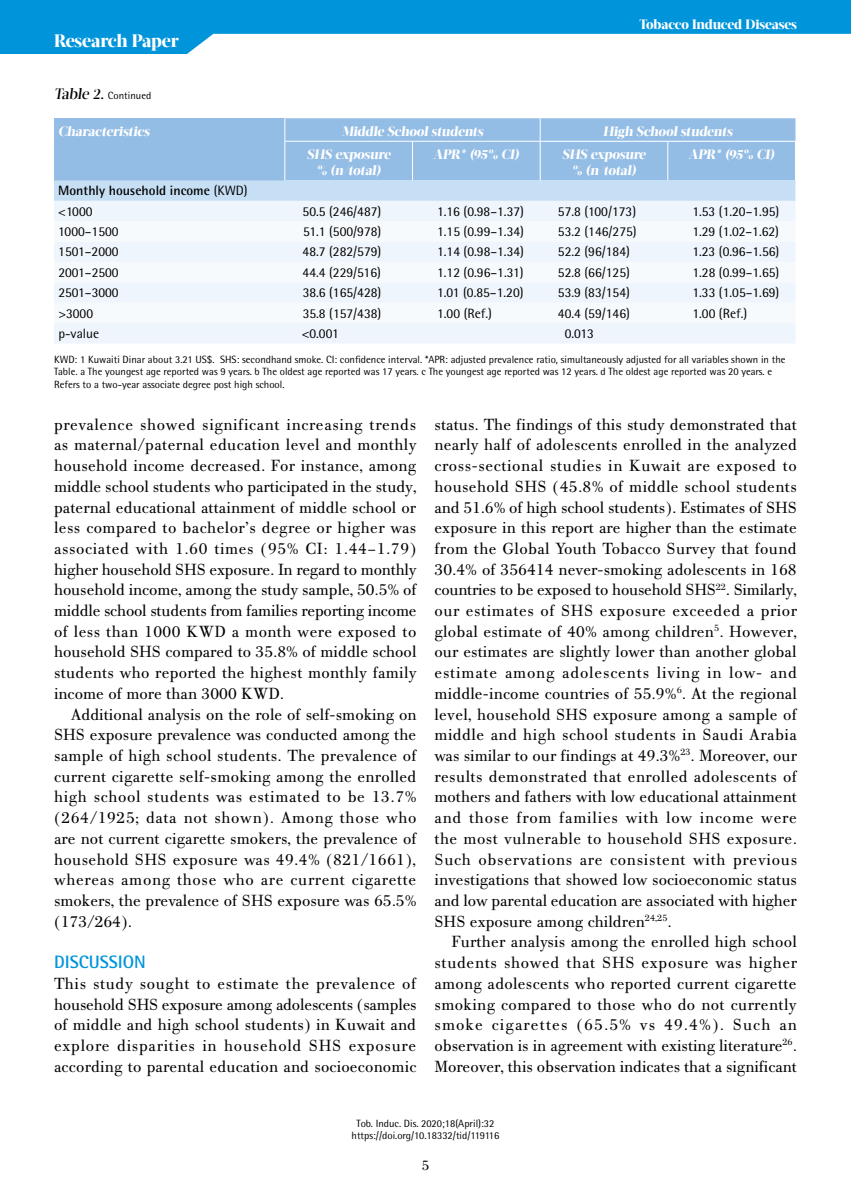
<style>
.page{position:relative;width:851px;height:1191px;background:#fff}
.page>*{position:absolute;margin:0;border:0;box-sizing:border-box;transform-origin:0 0}
.t1{font:800 18px "Acta Display W04";letter-spacing:-.01em;color:#fff}
.t2{font:700 18px "Rotis Semi Sans Hel";color:#0095da}
.t3{font:17.25px/20.7px "PF Bodoni Text";color:#000;text-align:justify}
.t4{font:15px "PF Bodoni Text";color:#000}
.t5{font:13.5px "Rotis Semi Sans Hel";color:#000}
.t6{font:800 13.5px/16.2px "Acta Display W04";letter-spacing:-.01em;color:#fff;text-align:center}
.t7{font:700 13.5px/20.4px "Rotis Semi Sans Hel";color:#000}
.t8{font:10.5px/12.6px "Rotis Semi Sans Hel";color:#000;text-align:center}
.s1{font-family:"Acta Display W04";font-weight:500;font-size:15px}
.s2{font-weight:400}
</style>
<div class="page">
<svg style="left:0;top:0;width:850px;height:54px;fill:#0095da"></svg>
<div style="left:54px;top:201px;width:741px;height:142px;background:#eef5fc"></div>
<svg style="left:54px;top:221px;width:741px;height:102px"></svg>
<svg style="left:54px;top:118px;width:741px;height:83px;background:#a1c6e8"></svg>
<hr style="left:284px;top:141px;width:1px;height:39px;background:#fff">
<hr style="left:412px;top:141px;width:1px;height:39px;background:#fff">
<hr style="left:540px;top:141px;width:1px;height:39px;background:#fff">
<hr style="left:667px;top:141px;width:1px;height:39px;background:#fff">
<hr style="left:285px;top:141px;width:127px;height:1px;background:#fff">
<hr style="left:412px;top:141px;width:128px;height:1px;background:#fff">
<hr style="left:540px;top:141px;width:127px;height:1px;background:#fff">
<hr style="left:667px;top:141px;width:128px;height:1px;background:#fff">
<p class="t1" style="left:54px;top:30px;width:126px">Research Paper</p>
<p class="t8" style="left:54px;top:89px;width:99px"><span class="s1">Table 2.</span> Continued</p>
<p class="t6" style="left:639px;top:17px;width:159px">Tobacco Induced Diseases</p>
<p class="t6" style="left:58px;top:123px;width:95px">Characteristics</p>
<p class="t6" style="left:341px;top:123px;width:145px">Middle Schoolstudents</p>
<p class="t6" style="left:603px;top:123px;width:133px">High Schoolstudents</p>
<p class="t6" style="left:307px;top:146px;width:87px">SHS exposure % (n/total)</p>
<p class="t6" style="left:433px;top:146px;width:90px">APR* (95% CI)</p>
<p class="t6" style="left:562px;top:146px;width:87px">SHS exposure % (n/total)</p>
<p class="t6" style="left:688px;top:146px;width:90px">APR* (95% CI)</p>
<p class="t7" style="left:58px;top:180px;width:191px">Monthly household income <span class="s2">(KWD) &lt;1000</span></p>
<p class="t5" style="left:302px;top:203px;width:80px">50.5 (246/487)</p>
<p class="t5" style="left:437px;top:203px;width:88px">1.16 (0.98–1.37)</p>
<p class="t5" style="left:558px;top:203px;width:80px">57.8 (100/173)</p>
<p class="t5" style="left:692px;top:203px;width:88px">1.53 (1.20–1.95)</p>
<p class="t5" style="left:58px;top:223px;width:62px">1000–1500</p>
<p class="t5" style="left:303px;top:223px;width:80px">51.1 (500/978)</p>
<p class="t5" style="left:437px;top:223px;width:88px">1.15 (0.99–1.34)</p>
<p class="t5" style="left:558px;top:223px;width:80px">53.2 (146/275)</p>
<p class="t5" style="left:692px;top:223px;width:88px">1.29 (1.02–1.62)</p>
<p class="t5" style="left:58px;top:244px;width:62px">1501–2000</p>
<p class="t5" style="left:302px;top:244px;width:80px">48.7 (282/579)</p>
<p class="t5" style="left:437px;top:244px;width:88px">1.14 (0.98–1.34)</p>
<p class="t5" style="left:558px;top:244px;width:73px">52.2 (96/184)</p>
<p class="t5" style="left:692px;top:244px;width:88px">1.23 (0.96–1.56)</p>
<p class="t5" style="left:58px;top:264px;width:62px">2001–2500</p>
<p class="t5" style="left:302px;top:264px;width:80px">44.4 (229/516)</p>
<p class="t5" style="left:437px;top:264px;width:88px">1.12 (0.96–1.31)</p>
<p class="t5" style="left:558px;top:264px;width:73px">52.8 (66/125)</p>
<p class="t5" style="left:692px;top:264px;width:88px">1.28 (0.99–1.65)</p>
<p class="t5" style="left:58px;top:285px;width:62px">2501–3000</p>
<p class="t5" style="left:302px;top:285px;width:80px">38.6 (165/428)</p>
<p class="t5" style="left:437px;top:285px;width:88px">1.01 (0.85–1.20)</p>
<p class="t5" style="left:558px;top:285px;width:73px">53.9 (83/154)</p>
<p class="t5" style="left:692px;top:285px;width:88px">1.33 (1.05–1.69)</p>
<p class="t5" style="left:58px;top:305px;width:36px">&gt;3000</p>
<p class="t5" style="left:302px;top:305px;width:80px">35.8 (157/438)</p>
<p class="t5" style="left:437px;top:305px;width:56px">1.00 (Ref.)</p>
<p class="t5" style="left:558px;top:305px;width:73px">40.4 (59/146)</p>
<p class="t5" style="left:692px;top:305px;width:56px">1.00 (Ref.)</p>
<p class="t5" style="left:58px;top:325px;width:42px">p-value</p>
<p class="t5" style="left:301px;top:325px;width:39px">&lt;0.001</p>
<p class="t5" style="left:564px;top:325px;width:31px">0.013</p>
<p class="t8" style="left:54px;top:353px;width:733px;text-align:left">KWD: 1 Kuwaiti Dinar about 3.21 US$. SHS: secondhand smoke. CI: confidence interval. *APR: adjusted prevalence ratio, simultaneously adjusted for all variables shown in the<br>Table. a The youngest age reported was 9 years. b The oldest age reported was 17 years. c The youngest age reported was 12 years. d The oldest age reported was 20 years. e<br>Refers to a two-year associate degree post high school.</p>
<p class="t3" style="left:54px;top:414px;width:364px">prevalence showed significant increasing trends as maternal/paternal education level and monthly household income decreased. For instance, among middle school students who participated in the study, paternal educational attainment of middle school or less compared to bachelor’s degree or higher was associated with 1.60 times (95% CI: 1.44–1.79) higher household SHS exposure. In regard to monthly household income, among the study sample, 50.5% of middle school students from families reporting income of less than 1000 KWD a month were exposed to household SHS compared to 35.8% of middle school students who reported the highest monthly family income of more than 3000 KWD.</p>
<p class="t3" style="left:54px;top:704px;width:364px;text-indent:17px">Additional analysis on the role of self-smoking on SHS exposure prevalence was conducted among the sample of high school students. The prevalence of current cigarette self-smoking among the enrolled high school students was estimated to be 13.7% (264/1925; data not shown). Among those who are not current cigarette smokers, the prevalence of household SHS exposure was 49.4% (821/1661), whereas among those who are current cigarette smokers, the prevalence of SHS exposure was 65.5% (173/264).</p>
<p class="t2" style="left:54px;top:951px;width:93px">DISCUSSION</p>
<p class="t3" style="left:54px;top:973px;width:364px">This study sought to estimate the prevalence of household SHS exposure among adolescents (samples of middle and high school students) in Kuwait and explore disparities in household SHS exposure according to parental education and socioeconomic</p>
<p class="t3" style="left:434px;top:414px;width:364px">status. The findings of this study demonstrated that nearly half of adolescents enrolled in the analyzed cross-sectional studies in Kuwait are exposed to household SHS (45.8% of middle school students and 51.6% of high school students). Estimates of SHS exposure in this report are higher than the estimate from the Global Youth Tobacco Survey that found 30.4% of 356414 never-smoking adolescents in 168 countries to be exposed to household SHS<sup>22</sup>. Similarly, our estimates of SHS exposure exceeded a prior global estimate of 40% among children<sup>5</sup>. However, our estimates are slightly lower than another global estimate among adolescents living in low- and middle-income countries of 55.9%<sup>6</sup>. At the regional level, household SHS exposure among a sample of middle and high school students in Saudi Arabia was similar to our findings at 49.3%<sup>23</sup>. Moreover, our results demonstrated that enrolled adolescents of mothers and fathers with low educational attainment and those from families with low income were the most vulnerable to household SHS exposure.<br>Such observations are consistent with previous investigations that showed low socioeconomic status and low parental education are associated with higher SHS exposure among children<sup>24,25</sup>.</p>
<p class="t3" style="left:434px;top:931px;width:364px;text-indent:17px">Further analysis among the enrolled high school students showed that SHS exposure was higher among adolescents who reported current cigarette smoking compared to those who do not currently smoke cigarettes (65.5% vs 49.4%). Such an observation is in agreement with existing literature<sup>26</sup>.<br>Moreover, this observation indicates that a significant</p>
<p class="t8" style="left:351px;top:1116px;width:149px">Tob. Induc. Dis. 2020;18(April):32 https://doi.org/10.18332/tid/119116</p>
<p class="t4" style="left:421px;top:1156px;width:9px">5</p>
</div>
